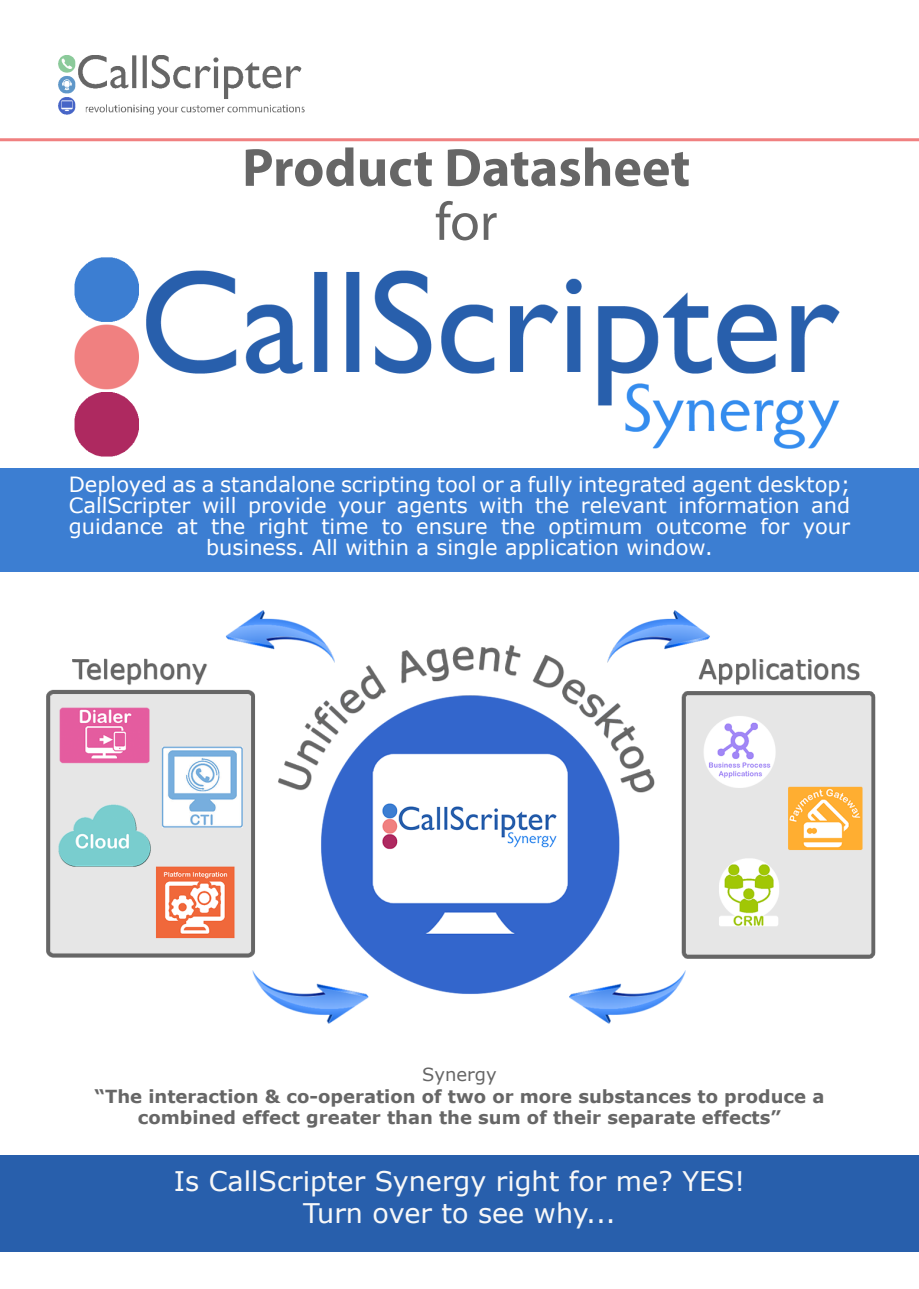
<style>
.page{position:relative;width:919px;height:1289px;background:#fff}
.page>*{position:absolute;margin:0;border:0;box-sizing:border-box;transform-origin:0 0}
.t1{font:700 54px "Myriad Pro";color:#666}
.t2{font:54px "Myriad Pro";color:#666}
.t3{font:27px "Verdana";color:#f8f8f8}
.t4{font:21px/21px "Verdana";color:#fff;text-align:center}
.t5{font:700 18px/21.6px "Verdana";color:#666;text-align:center}
.t6{font:18px "Verdana";color:#666}
</style>
<div class="page">
<hr style="left:0;top:138px;width:918px;height:3px;background:#f08080">
<img style="left:58px;top:55px;width:247px;height:60px">
<img style="left:74px;top:257px;width:766px;height:200px">
<div style="left:0;top:469px;width:918px;height:103px;background:#3c7ed2"></div>
<div style="left:0;top:1154px;width:918px;height:97px;background:#285fac"></div>
<img style="left:46px;top:610px;width:830px;height:414px">
<p class="t1" style="left:242px;top:132px;width:449px">Product Datasheet</p>
<p class="t2" style="left:435px;top:188px;width:64px">for</p>
<p class="t4" style="left:69px;top:473px;width:782px">Deployed as a standalone scripting tool or a fully integrated agent desktop; CallScripter will provide your agents with the relevant information and guidance at the right time to ensure the optimum outcome for your business. All within a single application window.</p>
<p class="t6" style="left:422px;top:1062px;width:76px">Synergy</p>
<p class="t5" style="left:95px;top:1085px;width:731px">“The interaction &amp; co-operation of two or more substances to produce a combined effect greater than the sum of their separate effects”</p>
<p class="t3" style="left:174px;top:1162px;width:573px">Is CallScripter Synergy right for me? YES!</p>
<p class="t3" style="left:303px;top:1194px;width:314px">Turn over to see why...</p>
</div>
